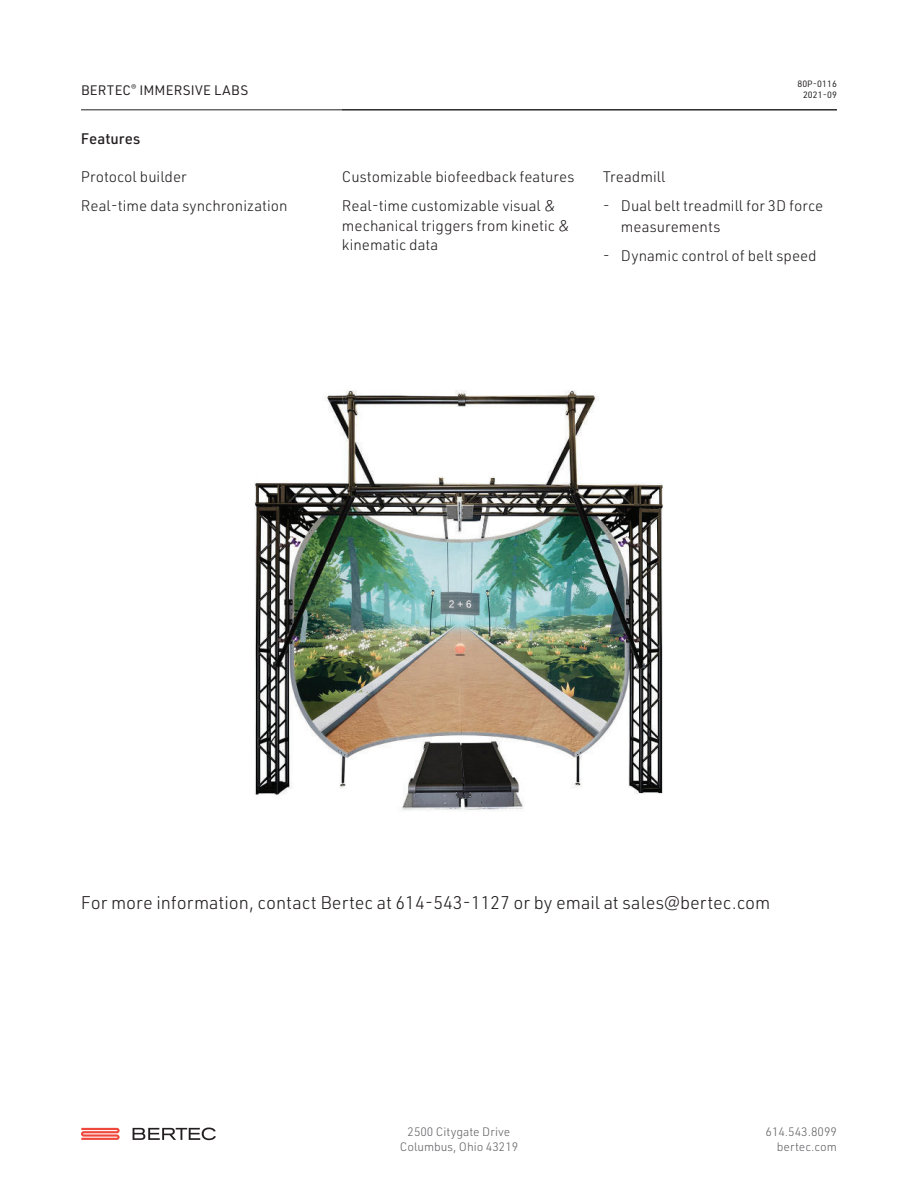
<style>
.page{position:relative;width:918px;height:1188px;background:#fff}
.page>*{position:absolute;margin:0;border:0;box-sizing:border-box;transform-origin:0 0}
.t1{font:300 18px "URWDIN";color:#231f20}
.t2{font:300 15px/29.2px "URWDIN";color:#231f20}
.t3{font:500 15px "URWDIN";letter-spacing:.005em;color:#231f20}
.t4{font:13.5px "URWDIN";letter-spacing:.015em;color:#231f20}
.t5{font:300 12px/15px "URWDIN";color:#636366;text-align:center}
.t6{font:9px/10.8px "URWDIN";letter-spacing:.01em;color:#231f20;text-align:right}
</style>
<div class="page">
<hr style="left:81px;top:109px;width:756px;height:1px;background:#231f20">
<img style="left:255px;top:390px;width:408px;height:422px">
<svg style="left:81px;top:1128px;width:39px;height:12px"></svg>
<svg style="left:133px;top:1128px;width:83px;height:12px"></svg>
<p class="t4" style="left:81px;top:83px;width:169px">BERTEC<sup>®</sup> IMMERSIVE LABS</p>
<p class="t6" style="left:797px;top:79px;width:41px">80P-0116<br>2021-09</p>
<p class="t3" style="left:81px;top:133px;width:61px">Features</p>
<p class="t2" style="left:81px;top:163px;width:208px">Protocol builder<br>Real-time data synchronization</p>
<p class="t2" style="left:342px;top:163px;width:234px">Customizable biofeedback features<br>Real-time customizable visual &amp;</p>
<p class="t2" style="left:342px;top:217px;width:230px;line-height:19.5px">mechanical triggers from kinetic &amp; kinematic data</p>
<p class="t2" style="left:603px;top:163px;width:64px">Treadmill</p>
<p class="t2" style="left:621px;top:197px;width:204px;line-height:21px;text-indent:-18px">- Dual belt treadmill for 3D force measurements</p>
<p class="t2" style="left:603px;top:243px;width:215px">- Dynamic control of belt speed</p>
<p class="t1" style="left:81px;top:895px;width:691px">For more information, contact Bertec at 614-543-1127 or by email at sales@bertec.com</p>
<p class="t5" style="left:400px;top:1126px;width:120px">2500 Citygate Drive<br>Columbus, Ohio 43219</p>
<p class="t5" style="left:766px;top:1126px;width:73px;text-align:right">614.543.8099 bertec.com</p>
</div>
